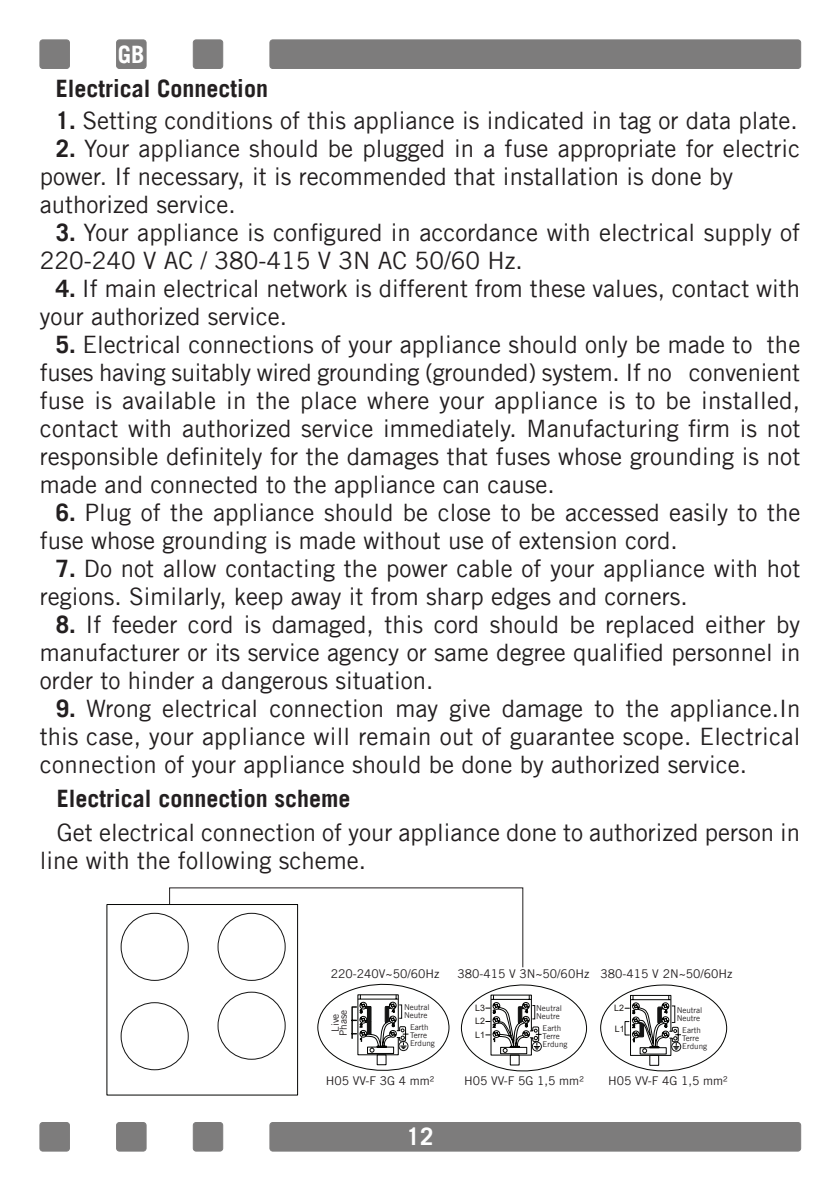
<style>
.page{position:relative;width:840px;height:1191px;background:#fff}
.page>*{position:absolute;margin:0;border:0;box-sizing:border-box;transform-origin:0 0}
.t1{font:24px/28px "Trade Gothic";color:#231f20}
.t2{font:700 24px "Trade Gothic";color:#231f20}
.t3{font:700 24px "Trade Gothic";color:#fff}
.t4{font:12px "Trade Gothic";color:#231f20}
.t5{font:10px/8px "Trade Gothic";color:#231f20;text-align:center}
.t6{font:8.8px/13.2px "Arial";color:#1c1814;text-align:justify}
.t7{font:8px/8px "Trade Gothic";color:#231f20}
.s1{font-weight:700}
</style>
<div class="page">
<div style="left:270px;top:40px;width:530px;height:28px;background:#7d7c7c;border-radius:3px"></div>
<div style="left:269px;top:40px;width:531px;height:29px;border:1px solid #7d7c7c;border-radius:3px"></div>
<div style="left:40px;top:40px;width:29px;height:28px;background:#7d7c7c;border-radius:3px"></div>
<div style="left:40px;top:40px;width:30px;height:29px;border:1px solid #7d7c7c;border-radius:3px"></div>
<div style="left:193px;top:40px;width:29px;height:28px;background:#7d7c7c;border-radius:3px"></div>
<div style="left:193px;top:40px;width:30px;height:29px;border:1px solid #7d7c7c;border-radius:3px"></div>
<div style="left:116px;top:40px;width:30px;height:28px;background:#7d7c7c;border-radius:3px"></div>
<div style="left:116px;top:40px;width:30px;height:29px;border:1px solid #7d7c7c;border-radius:3px"></div>
<div style="left:270px;top:1122px;width:530px;height:29px;background:#7d7c7c;border-radius:3px"></div>
<div style="left:269px;top:1122px;width:531px;height:29px;border:1px solid #7d7c7c;border-radius:3px"></div>
<div style="left:40px;top:1122px;width:29px;height:29px;background:#7d7c7c;border-radius:3px"></div>
<div style="left:40px;top:1122px;width:30px;height:29px;border:1px solid #7d7c7c;border-radius:3px"></div>
<div style="left:193px;top:1122px;width:29px;height:29px;background:#7d7c7c;border-radius:3px"></div>
<div style="left:193px;top:1122px;width:30px;height:29px;border:1px solid #7d7c7c;border-radius:3px"></div>
<div style="left:116px;top:1122px;width:30px;height:29px;background:#7d7c7c;border-radius:3px"></div>
<div style="left:116px;top:1122px;width:30px;height:29px;border:1px solid #7d7c7c;border-radius:3px"></div>
<svg style="left:600px;top:984px;width:126px;height:88px"></svg>
<svg style="left:120px;top:887px;width:466px;height:185px"></svg>
<div style="left:398px;top:1004px;width:4px;height:14px;border:1px solid #141414"></div>
<p class="t3" style="left:118px;top:45px;width:28px">GB</p>
<p class="t2" style="left:56px;top:79px;width:214px">Electrical Connection</p>
<p class="t1" style="left:56px;top:108px;width:743px"><span class="s1">1.</span> Setting conditions of this appliance is indicated in tag or data plate.</p>
<p class="t1" style="left:40px;top:136px;width:761px;text-indent:16px"><span class="s1">2.</span> Your appliance should be plugged in a fuse appropriate for electric power. If necessary, it is recommended that installation is done by authorized service.</p>
<p class="t1" style="left:40px;top:218px;width:761px;text-indent:16px"><span class="s1">3.</span> Your appliance is configured in accordance with electrical supply of<br>220-240 V AC / 380-415 V 3N AC 50/60 Hz.</p>
<p class="t1" style="left:40px;top:276px;width:761px;text-indent:16px"><span class="s1">4.</span> If main electrical network is different from these values, contact with your authorized service.</p>
<p class="t1" style="left:40px;top:332px;width:761px;text-align:justify;text-indent:16px"><span class="s1">5.</span> Electrical connections of your appliance should only be made to the fuses having suitably wired grounding (grounded) system. If no convenient fuse is available in the place where your appliance is to be installed, contact with authorized service immediately. Manufacturing firm is not responsible definitely for the damages that fuses whose grounding is not made and connected to the appliance can cause.</p>
<p class="t1" style="left:40px;top:500px;width:761px;text-indent:16px"><span class="s1">6.</span> Plug of the appliance should be close to be accessed easily to the fuse whose grounding is made without use of extension cord.</p>
<p class="t1" style="left:40px;top:556px;width:761px;text-indent:16px"><span class="s1">7.</span> Do not allow contacting the power cable of your appliance with hot regions. Similarly, keep away it from sharp edges and corners.</p>
<p class="t1" style="left:40px;top:612px;width:761px;text-align:justify;text-indent:16px"><span class="s1">8.</span> If feeder cord is damaged, this cord should be replaced either by manufacturer or its service agency or same degree qualified personnel in order to hinder a dangerous situation.</p>
<p class="t1" style="left:40px;top:696px;width:761px;text-align:justify;text-indent:16px"><span class="s1">9.</span> Wrong electrical connection may give damage to the appliance.In this case, your appliance will remain out of guarantee scope. Electrical connection of your appliance should be done by authorized service.</p>
<p class="t2" style="left:57px;top:789px;width:295px">Electrical connection scheme</p>
<p class="t1" style="left:40px;top:820px;width:761px;text-indent:17px">Get electrical connection of your appliance done to authorized person in line with the following scheme.</p>
<p class="t4" style="left:331px;top:969px;width:110px">220-240V~50/60Hz</p>
<p class="t5" style="left:332px;top:1035px;width:28px;rotate:-90deg">Live<br>Phase</p>
<p class="t7" style="left:404px;top:1004px;width:27px">Neutral<br>Neutre</p>
<p class="t7" style="left:410px;top:1023px;width:26px">Earth<br>Terre<br>Erdung</p>
<p class="t4" style="left:457px;top:969px;width:133px">380-415 V 3N~50/60Hz</p>
<p class="t4" style="left:600px;top:969px;width:133px">380-415 V 2N~50/60Hz</p>
<p class="t6" style="left:475px;top:1001px;width:11px">L3<br>L2<br>L1</p>
<p class="t7" style="left:536px;top:1004px;width:27px">Neutral<br>Neutre</p>
<p class="t7" style="left:542px;top:1024px;width:26px">Earth<br>Terre<br>Erdung</p>
<p class="t6" style="left:614px;top:1001px;width:11px">L2</p>
<p class="t6" style="left:614px;top:1022px;width:11px">L1</p>
<p class="t7" style="left:676px;top:1006px;width:27px">Neutral<br>Neutre</p>
<p class="t7" style="left:681px;top:1026px;width:26px">Earth<br>Terre<br>Erdung</p>
<p class="t4" style="left:325px;top:1076px;width:110px">H05 VV-F 3G 4 mm²</p>
<p class="t4" style="left:464px;top:1076px;width:121px">H05 VV-F 5G 1,5 mm²</p>
<p class="t4" style="left:608px;top:1076px;width:121px">H05 VV-F 4G 1,5 mm²</p>
<p class="t3" style="left:406px;top:1127px;width:28px">12</p>
</div>
